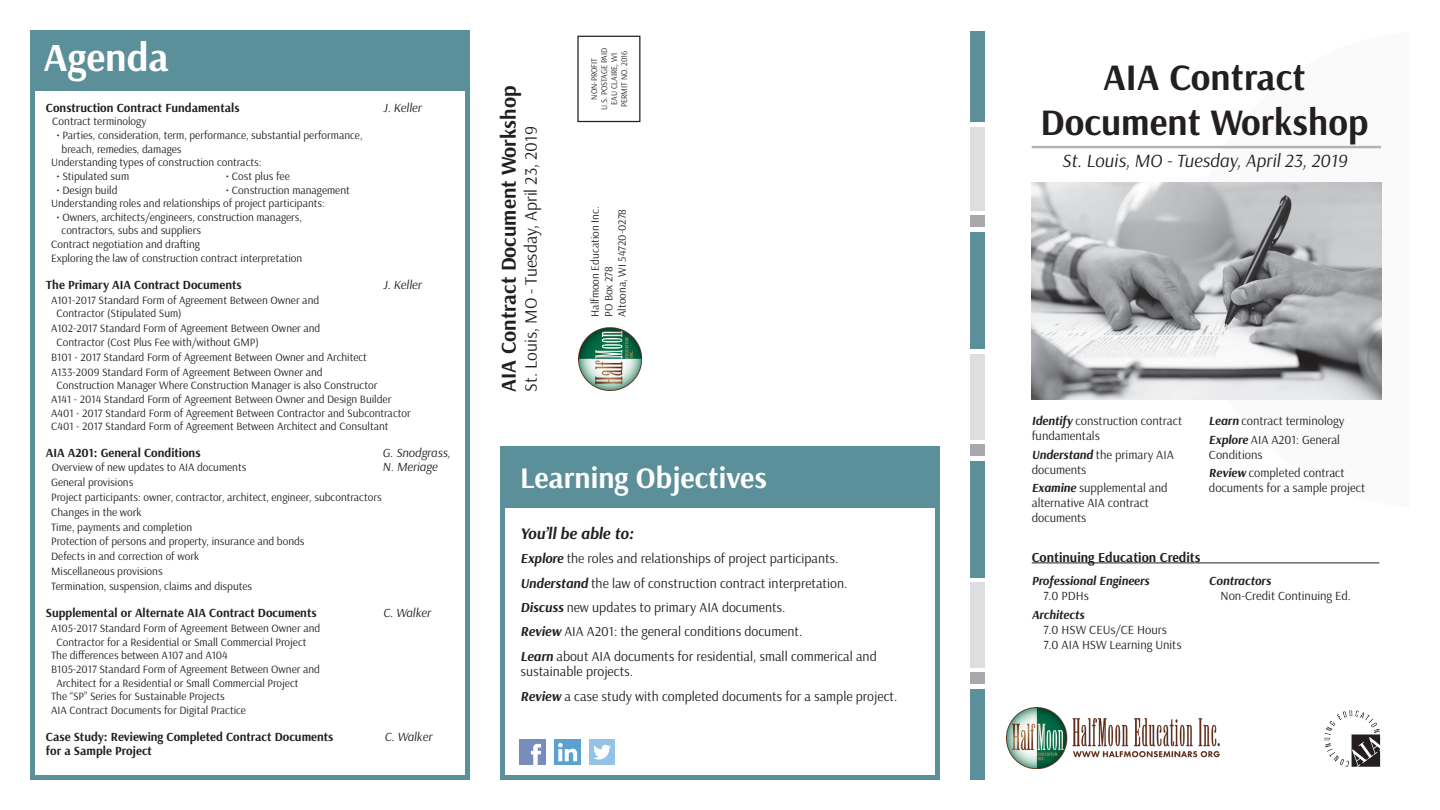
<style>
.page{position:relative;width:1440px;height:810px;background:#fff}
.page>*{position:absolute;margin:0;border:0;box-sizing:border-box;transform-origin:0 0}
.t1{font:700 40px "Arsenal";color:#fff}
.t2{font:700 37.5px/45px "Arsenal";color:#231f20;text-align:center}
.t3{font:700 30px "Arsenal";color:#fff}
.t4{font:700 21.25px "Arsenal";color:#231f20}
.t5{font:italic 18.75px "Arsenal";color:#231f20}
.t6{font:17.5px "Arsenal";color:#231f20}
.t7{font:italic 700 16.25px "Arsenal";color:#231f20}
.t8{font:13.75px/24.4px "Arsenal";color:#231f20}
.t9{font:700 13.75px "Arsenal";color:#231f20}
.t10{font:12.5px/15px "Arsenal";color:#231f20}
.t11{font:700 12.5px "Arsenal";color:#231f20}
.t12{font:italic 12.5px "Arsenal";color:#231f20}
.t13{font:italic 700 12.5px/15px "Arsenal";color:#231f20}
.t14{font:11.25px/14.9px "Arsenal";color:#231f20}
.t15{font:8.75px/10px "Arsenal";color:#231f20;text-align:center;scale:.92 1}
.s1{font-weight:700;font-style:italic}
.s2{font-weight:400;font-style:normal}
</style>
<div class="page">
<img style="left:520px;top:739px;width:26px;height:25px">
<img style="left:555px;top:739px;width:25px;height:25px">
<img style="left:589px;top:739px;width:26px;height:25px">
<div style="left:970px;top:354px;width:14px;height:85px;background:#dddee0"></div>
<div style="left:970px;top:127px;width:14px;height:84px;background:#dddee0"></div>
<svg style="left:1190px;top:145px;width:192px;height:255px"></svg>
<div style="left:500px;top:446px;width:440px;height:334px;border:5px solid #5b8f99"></div>
<div style="left:30px;top:30px;width:440px;height:61px;background:#5b8f99"></div>
<div style="left:577px;top:36px;width:63px;height:86px;border:1px solid #231f20"></div>
<div style="left:30px;top:30px;width:440px;height:750px;border:5px solid #5b8f99"></div>
<div style="left:500px;top:446px;width:440px;height:62px;background:#5b8f99"></div>
<img style="left:579px;top:327px;width:63px;height:63px">
<img style="left:1006px;top:707px;width:213px;height:62px">
<div style="left:970px;top:216px;width:14px;height:11px;background:#a8a9ad"></div>
<div style="left:970px;top:444px;width:14px;height:12px;background:#a8a9ad"></div>
<div style="left:970px;top:461px;width:14px;height:117px;background:#5b8f99"></div>
<div style="left:970px;top:672px;width:14px;height:12px;background:#a8a9ad"></div>
<div style="left:970px;top:232px;width:14px;height:117px;background:#5b8f99"></div>
<div style="left:970px;top:689px;width:14px;height:91px;background:#5b8f99"></div>
<div style="left:970px;top:31px;width:14px;height:91px;background:#5b8f99"></div>
<div style="left:970px;top:583px;width:14px;height:85px;background:#dddee0"></div>
<hr style="left:1032px;top:146px;width:349px;height:2px;background:#b2b3b7">
<hr style="left:1032px;top:563px;width:347px;height:1px;background:#231f20">
<img style="left:1032px;top:182px;width:349px;height:218px">
<img style="left:1324px;top:710px;width:57px;height:57px">
<p class="t1" style="left:44px;top:33px;width:127px">Agenda</p>
<p class="t11" style="left:46px;top:100px;width:195px">Construction Contract Fundamentals</p>
<p class="t12" style="left:383px;top:100px;width:40px">J. Keller</p>
<p class="t14" style="left:52px;top:114px;width:96px">Contract terminology</p>
<p class="t14" style="left:56px;top:128px;width:308px">• Parties, consideration, term, performance, substantial performance,</p>
<p class="t14" style="left:62px;top:142px;width:121px">breach, remedies, damages</p>
<p class="t14" style="left:51px;top:155px;width:212px">Understanding types of construction contracts:</p>
<p class="t14" style="left:56px;top:169px;width:74px">• Stipulated sum</p>
<p class="t14" style="left:226px;top:169px;width:65px">• Cost plus fee</p>
<p class="t14" style="left:56px;top:182px;width:63px">• Design build</p>
<p class="t14" style="left:51px;top:183px;width:300px;line-height:13.6px;text-indent:175px">• Construction management<br>Understanding roles and relationships of project participants:</p>
<p class="t14" style="left:56px;top:210px;width:247px">• Owners, architects/engineers, construction managers,</p>
<p class="t14" style="left:62px;top:223px;width:141px">contractors, subs and suppliers</p>
<p class="t14" style="left:51px;top:237px;width:150px">Contract negotiation and drafting</p>
<p class="t14" style="left:51px;top:251px;width:253px">Exploring the law of construction contract interpretation</p>
<p class="t11" style="left:46px;top:277px;width:197px">The Primary AIA Contract Documents</p>
<p class="t12" style="left:383px;top:277px;width:40px">J. Keller</p>
<p class="t14" style="left:56px;top:293px;width:264px;line-height:13.6px;text-indent:-5px">A101-2017 Standard Form of Agreement Between Owner and<br>Contractor (Stipulated Sum)</p>
<p class="t14" style="left:56px;top:322px;width:266px;line-height:13.6px;text-indent:-5px">A102-2017 Standard Form of Agreement Between Owner and<br>Contractor (Cost Plus Fee with/without GMP)</p>
<p class="t14" style="left:51px;top:350px;width:317px">B101 - 2017 Standard Form of Agreement Between Owner and Architect<br>A133-2009 Standard Form of Agreement Between Owner and</p>
<p class="t14" style="left:51px;top:379px;width:361px;line-height:13.6px;text-indent:5px">Construction Manager Where Construction Manager is also Constructor<br>A141 - 2014 Standard Form of Agreement Between Owner and Design Builder A401 - 2017 Standard Form of Agreement Between Contractor and Subcontractor C401 - 2017 Standard Form of Agreement Between Architect and Consultant</p>
<p class="t11" style="left:46px;top:446px;width:156px">AIA A201: General Conditions</p>
<p class="t12" style="left:382px;top:446px;width:69px">G. Snodgrass,</p>
<p class="t14" style="left:52px;top:460px;width:196px">Overview of new updates to AIA documents</p>
<p class="t12" style="left:383px;top:459px;width:56px">N. Meriage</p>
<p class="t14" style="left:51px;top:475px;width:332px">General provisions<br>Project participants: owner, contractor, architect, engineer, subcontractors Changes in the work<br>Time, payments and completion<br>Protection of persons and property, insurance and bonds<br>Defects in and correction of work<br>Miscellaneous provisions<br>Termination, suspension, claims and disputes</p>
<p class="t11" style="left:46px;top:605px;width:272px">Supplemental or Alternate AIA Contract Documents</p>
<p class="t12" style="left:383px;top:606px;width:49px">C. Walker</p>
<p class="t14" style="left:51px;top:621px;width:271px">A105-2017 Standard Form of Agreement Between Owner and</p>
<p class="t14" style="left:56px;top:635px;width:252px">Contractor for a Residential or Small Commercial Project</p>
<p class="t14" style="left:51px;top:648px;width:178px">The differences between A107 and A104</p>
<p class="t14" style="left:51px;top:662px;width:270px">B105-2017 Standard Form of Agreement Between Owner and</p>
<p class="t14" style="left:56px;top:676px;width:244px">Architect for a Residential or Small Commercial Project</p>
<p class="t14" style="left:51px;top:689px;width:175px">The “SP” Series for Sustainable Projects</p>
<p class="t14" style="left:51px;top:703px;width:196px">AIA Contract Documents for Digital Practice</p>
<p class="t11" style="left:46px;top:729px;width:289px">Case Study: Reviewing Completed Contract Documents</p>
<p class="t12" style="left:384px;top:729px;width:49px">C. Walker</p>
<p class="t11" style="left:46px;top:743px;width:108px">for a Sample Project</p>
<p class="t4" style="left:496px;top:392px;width:308px;rotate:-90deg">AIA Contract Document Workshop</p>
<p class="t6" style="left:520px;top:392px;width:267px;rotate:-90deg">St. Louis, MO - Tuesday, April 23, 2019</p>
<p class="t15" style="left:589px;top:110px;width:69px;rotate:-90deg">NON-PROFIT<br>U.S. POSTAGE PAID<br>EAU CLAIRE, WI<br>PERMIT NO. 2016</p>
<p class="t14" style="left:588px;top:317px;width:112px;rotate:-90deg">Halfmoon Education Inc.</p>
<p class="t14" style="left:615px;top:317px;width:109px;rotate:-90deg">Altoona, WI 54720-0278</p>
<p class="t14" style="left:601px;top:317px;width:52px;rotate:-90deg">PO Box 278</p>
<p class="t3" style="left:520px;top:460px;width:248px">Learning Objectives</p>
<p class="t7" style="left:520px;top:523px;width:115px">You’ll be able to:</p>
<p class="t8" style="left:520px;top:546px;width:358px"><span class="s1">Explore</span> the roles and relationships of project participants.<br><span class="s1">Understand</span> the law of construction contract interpretation.<br><span class="s1">Discuss</span> new updates to primary AIA documents.<br><span class="s1">Review</span> AIA A201: the general conditions document.<br><span class="s1">Learn</span> about AIA documents for residential, small commerical and</p>
<p class="t8" style="left:520px;top:660px;width:378px">sustainable projects.<br><span class="s1">Review</span> a case study with completed documents for a sample project.</p>
<p class="t2" style="left:1040px;top:56px;width:330px">AIA Contract<br>Document Workshop</p>
<p class="t5" style="left:1062px;top:149px;width:287px">St. Louis, MO - Tuesday, April 23, 2019</p>
<p class="t10" style="left:1032px;top:413px;width:152px"><span class="s1">Identify</span> construction contract fundamentals</p>
<p class="t10" style="left:1032px;top:447px;width:144px"><span class="s1">Understand</span> the primary AIA documents</p>
<p class="t10" style="left:1032px;top:481px;width:137px"><span class="s1">Examine</span> supplemental and alternative AIA contract documents</p>
<p class="t10" style="left:1209px;top:411px;width:137px;line-height:18.8px"><span class="s1">Learn</span> contract terminology<br><span class="s1">Explore</span> AIA A201: General</p>
<p class="t10" style="left:1209px;top:445px;width:137px;line-height:18.8px">Conditions<br><span class="s1">Review</span> completed contract</p>
<p class="t10" style="left:1209px;top:481px;width:158px">documents for a sample project</p>
<p class="t9" style="left:1032px;top:549px;width:170px">Continuing Education Credits</p>
<p class="t13" style="left:1043px;top:574px;width:108px;text-indent:-12px">Professional Engineers<br><span class="s2">7.0 PDHs</span></p>
<p class="t10" style="left:1043px;top:608px;width:140px;text-indent:-12px"><span class="s1">Architects<br></span>7.0 HSW CEUs/CE Hours<br>7.0 AIA HSW Learning Units</p>
<p class="t10" style="left:1221px;top:574px;width:132px;text-indent:-12px"><span class="s1">Contractors<br></span>Non-Credit Continuing Ed.</p>
</div>
